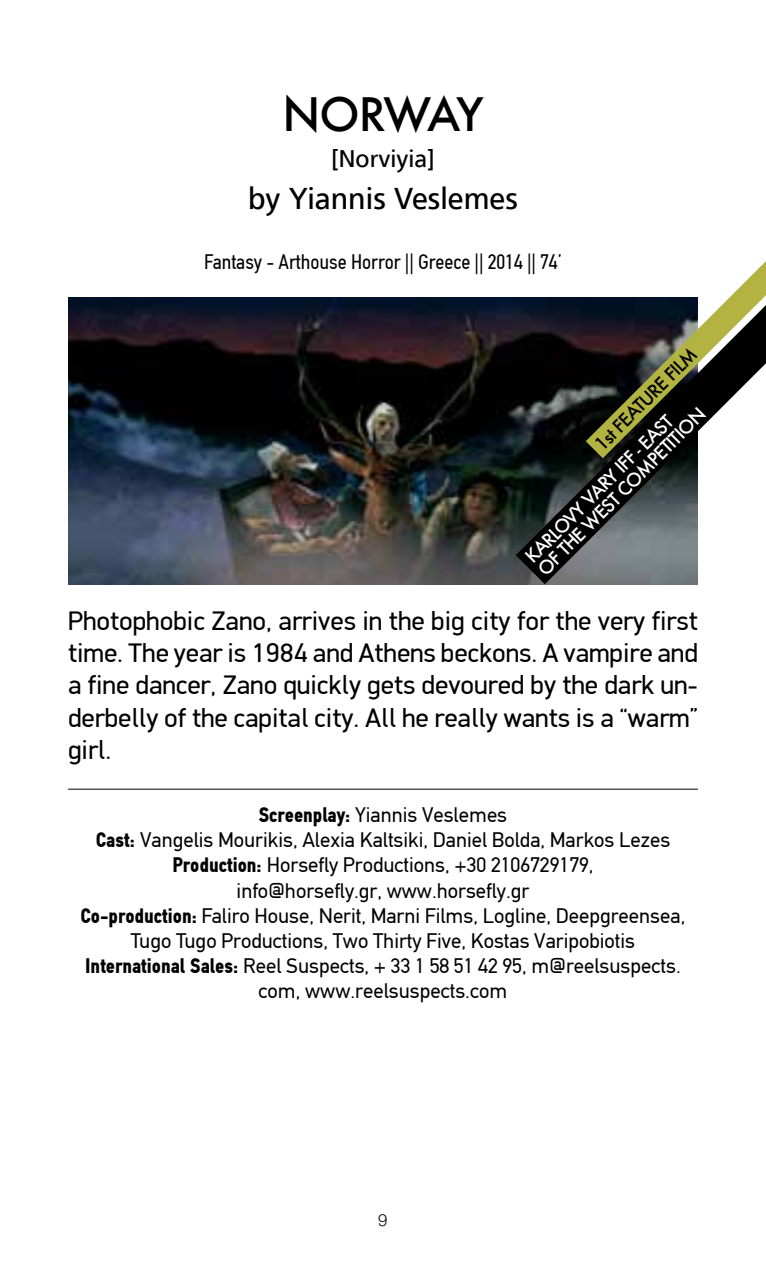
<style>
.page{position:relative;width:766px;height:1276px;background:#fff}
.page>*{position:absolute;margin:0;border:0;box-sizing:border-box;transform-origin:0 0}
.t1{font:500 45px "Futura";letter-spacing:-.05em;color:#000}
.t2{font:30px "PF Catalog";color:#000}
.t3{font:27px/32.4px "PF Din Display";color:#000;text-align:justify}
.t4{font:24px "PF Catalog";color:#000}
.t5{font:21px/25.2px "PF Din Text";color:#000;text-align:center}
.t6{font:21px "PF Din Text Condensed";color:#000}
.t7{font:500 18px/18px "Futura";color:#fff}
.t8{font:500 18px "Futura";color:#000}
.t9{font:300 18px "Helvetica Neue Greek";color:#000}
.s1{font-weight:900;font-stretch:condensed}
</style>
<div class="page">
<img style="left:68px;top:298px;width:517px;height:286px">
<hr style="left:68px;top:788px;width:629px;height:1px;background:#000">
<svg style="left:515px;top:305px;width:183px;height:279px;background:#2d3133"></svg>
<svg style="left:585px;top:262px;width:180px;height:196px"></svg>
<h1 class="t1" style="left:282px;top:83px;width:202px">NORWAY</h1>
<p class="t4" style="left:331px;top:145px;width:104px">[Norviyia]</p>
<h2 class="t2" style="left:248px;top:181px;width:271px">by Yiannis Veslemes</h2>
<p class="t6" style="left:204px;top:250px;width:359px">Fantasy - Arthouse Horror || Greece || 2014 || 74’</p>
<p class="t8" style="left:589px;top:438px;width:137px;rotate:-45deg">1st FEATURE FILM</p>
<p class="t7" style="left:521px;top:553px;width:229px;rotate:-45deg">KARLOVY VARY IFF - EAST<br>OF THE WEST COMPETITION</p>
<p class="t3" style="left:68px;top:604px;width:631px">Photophobic Zano, arrives in the big city for the very first time. The year is 1984 and Athens beckons. A vampire and a fine dancer, Zano quickly gets devoured by the dark un&shy;derbelly of the capital city. All he really wants is a “warm” girl.</p>
<p class="t5" style="left:80px;top:802px;width:606px"><span class="s1">Screenplay:</span> Yiannis Veslemes<br><span class="s1">Cast:</span> Vangelis Mourikis, Alexia Kaltsiki, Daniel Bolda, Markos Lezes <span class="s1">Production:</span> Horsefly Productions, +30 2106729179,<br>info@horsefly.gr, www.horsefly.gr<br><span class="s1">Co-production:</span> Faliro House, Nerit, Marni Films, Logline, Deepgreensea, Tugo Tugo Productions, Two Thirty Five, Kostas Varipobiotis <span class="s1">International Sales:</span> Reel Suspects, + 33 1 58 51 42 95, m@reelsuspects. com, www.reelsuspects.com</p>
<p class="t9" style="left:378px;top:1210px;width:11px">9</p>
</div>
